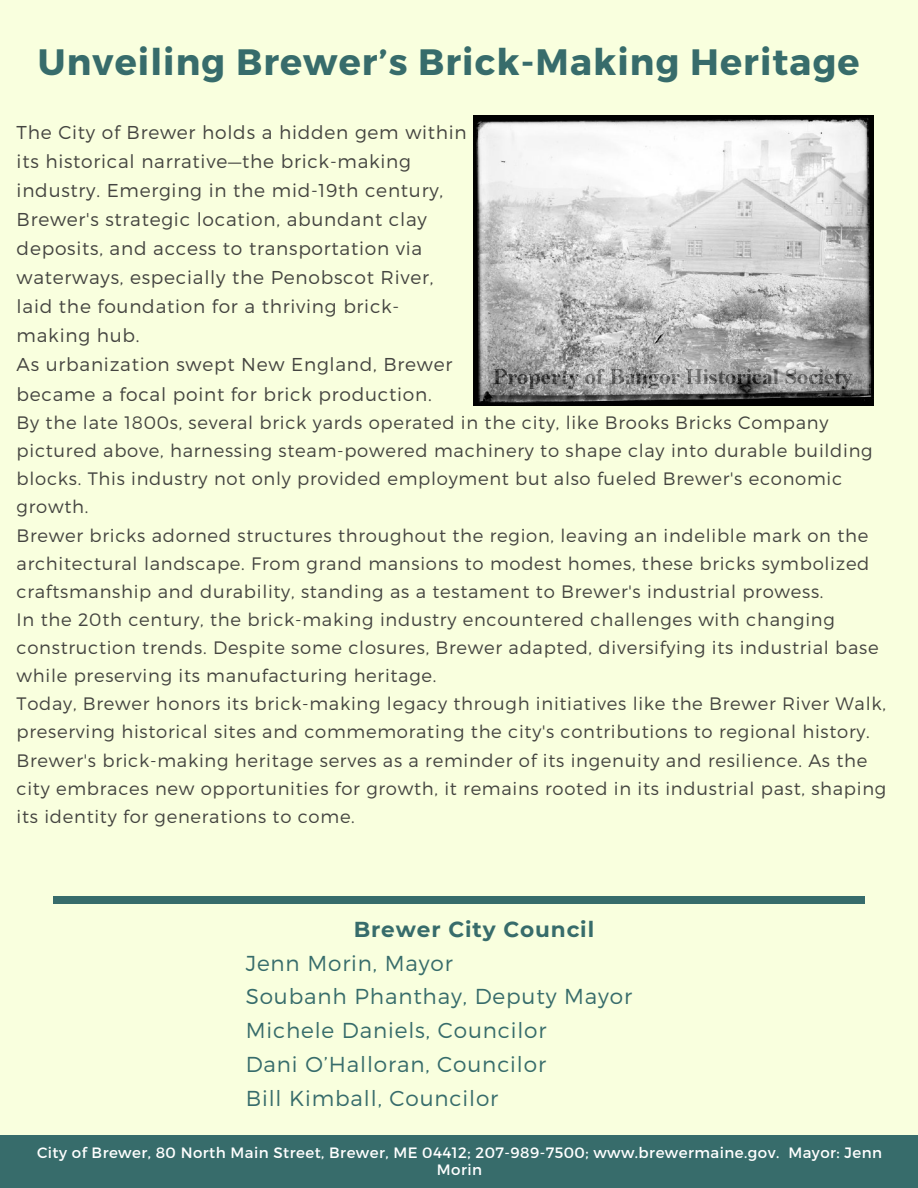
<style>
.page{position:relative;width:918px;height:1188px;background:#f9ffde}
.page>*{position:absolute;margin:0;border:0;box-sizing:border-box;transform-origin:0 0}
.t1{font:700 36.75px "Montserrat";letter-spacing:.03em;color:#376c6b}
.t2{font:300 21.6px/33.8px "Montserrat";letter-spacing:.04em;color:#376c6b}
.t3{font:700 21.6px "Montserrat";letter-spacing:.04em;color:#376c6b}
.t4{font:300 18.6px/29.1px "Montserrat";letter-spacing:.04em;color:#444440}
.t5{font:300 18px/28.2px "Montserrat";letter-spacing:.04em;color:#444440}
.t6{font:15px/16.8px "Montserrat";letter-spacing:.03em;color:#fff;text-align:center}
</style>
<div class="page">
<img style="left:474px;top:115px;width:399px;height:290px">
<div style="left:53px;top:897px;width:811px;height:6px;background:#376c6b"></div>
<div style="left:0;top:1136px;width:918px;height:52px;background:#376c6b"></div>
<h1 class="t1" style="left:38px;top:38px;width:823px">Unveiling Brewer’s Brick-Making Heritage</h1>
<p class="t4" style="left:17px;top:117px;width:452px">The City of Brewer holds a hidden gem within its historical narrative—the brick-making industry. Emerging in the mid-19th century, Brewer's strategic location, abundant clay deposits, and access to transportation via waterways, especially the Penobscot River, laid the foundation for a thriving brick&shy;making hub.<br>As urbanization swept New England, Brewer became a focal point for brick production.</p>
<p class="t5" style="left:17px;top:408px;width:871px">By the late 1800s, several brick yards operated in the city, like Brooks Bricks Company pictured above, harnessing steam-powered machinery to shape clay into durable building blocks. This industry not only provided employment but also fueled Brewer's economic growth.<br>Brewer bricks adorned structures throughout the region, leaving an indelible mark on the architectural landscape. From grand mansions to modest homes, these bricks symbolized craftsmanship and durability, standing as a testament to Brewer's industrial prowess.<br>In the 20th century, the brick-making industry encountered challenges with changing construction trends. Despite some closures, Brewer adapted, diversifying its industrial base while preserving its manufacturing heritage.<br>Today, Brewer honors its brick-making legacy through initiatives like the Brewer River Walk, preserving historical sites and commemorating the city's contributions to regional history.<br>Brewer's brick-making heritage serves as a reminder of its ingenuity and resilience. As the city embraces new opportunities for growth, it remains rooted in its industrial past, shaping its identity for generations to come.</p>
<p class="t3" style="left:354px;top:916px;width:242px">Brewer City Council</p>
<p class="t2" style="left:246px;top:945px;width:388px">Jenn Morin, Mayor<br>Soubanh Phanthay, Deputy Mayor<br>Michele Daniels, Councilor<br>Dani O’Halloran, Councilor<br>Bill Kimball, Councilor</p>
<p class="t6" style="left:37px;top:1143px;width:846px">City of Brewer, 80 North Main Street, Brewer, ME 04412; 207-989-7500; www.brewermaine.gov. Mayor: Jenn<br>Morin</p>
</div>
